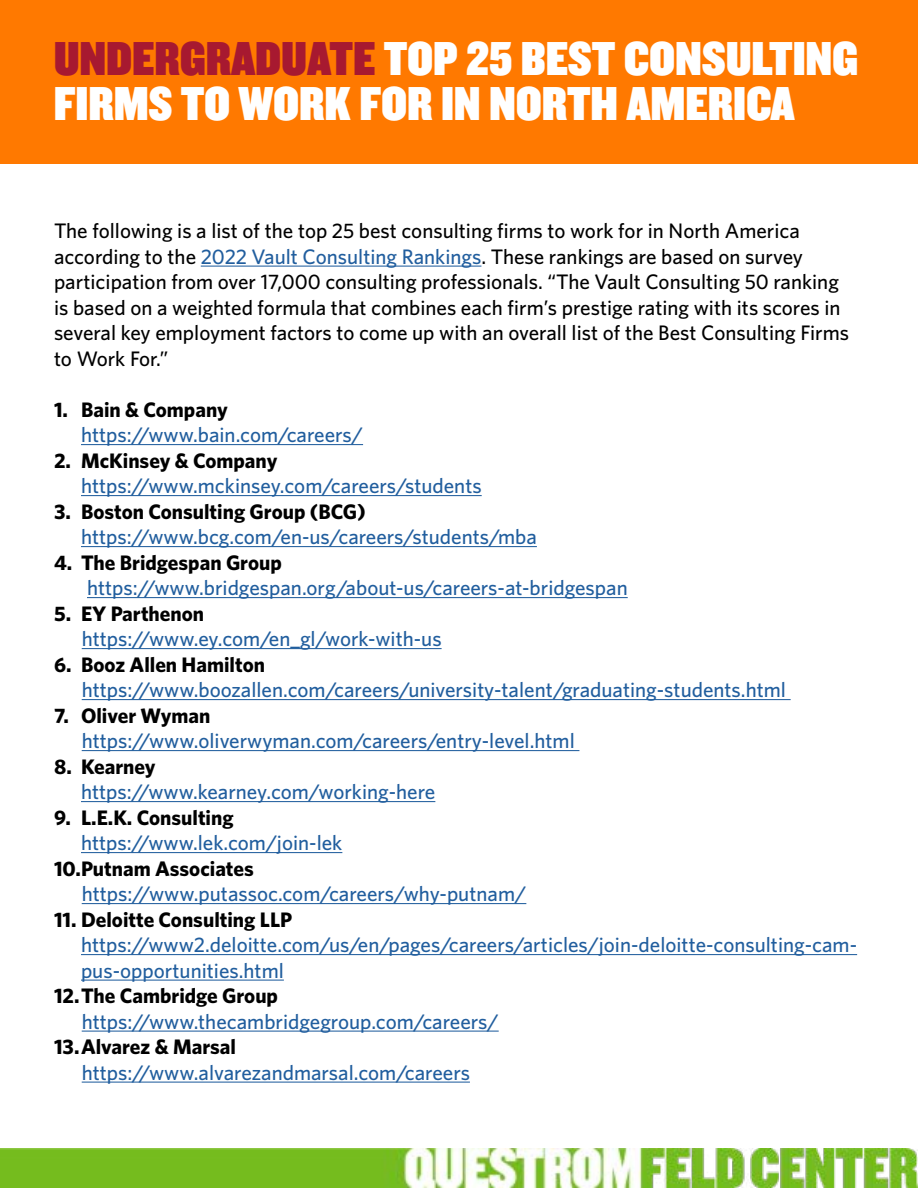
<style>
.page{position:relative;width:918px;height:1188px;background:#fff}
.page>*{position:absolute;margin:0;border:0;box-sizing:border-box;transform-origin:0 0}
.t1{font:49.5px/45px "Knockout HTF90 Ultmt Welterwt";letter-spacing:.01em;color:#fff}
.t2{font:500 21px/25.5px "Whitney";color:#215e9e}
.t3{font:500 21px/25.5px "Whitney";color:#000}
.t4{font:700 21px "Whitney";color:#000}
.s1{color:#a71930}
.s2{color:#215e9e}
</style>
<div class="page">
<img style="left:0;top:1148px;width:918px;height:40px">
<div style="left:0;top:0;width:918px;height:164px;background:#ff7900"></div>
<hr style="left:201px;top:266px;width:280px;height:1px;background:#215e9e">
<hr style="left:81px;top:444px;width:282px;height:1px;background:#215e9e">
<hr style="left:81px;top:495px;width:401px;height:1px;background:#215e9e">
<hr style="left:81px;top:546px;width:456px;height:1px;background:#215e9e">
<hr style="left:87px;top:597px;width:541px;height:1px;background:#215e9e">
<hr style="left:82px;top:648px;width:360px;height:1px;background:#215e9e">
<hr style="left:82px;top:699px;width:709px;height:1px;background:#215e9e">
<hr style="left:82px;top:750px;width:497px;height:1px;background:#215e9e">
<hr style="left:81px;top:801px;width:354px;height:1px;background:#215e9e">
<hr style="left:81px;top:852px;width:261px;height:1px;background:#215e9e">
<hr style="left:82px;top:903px;width:444px;height:1px;background:#215e9e">
<hr style="left:81px;top:954px;width:776px;height:1px;background:#215e9e">
<hr style="left:81px;top:980px;width:203px;height:1px;background:#215e9e">
<hr style="left:82px;top:1031px;width:417px;height:1px;background:#215e9e">
<hr style="left:82px;top:1082px;width:388px;height:1px;background:#215e9e">
<h1 class="t1" style="left:54px;top:37px;width:806px"><span class="s1">UNDERGRADUATE</span> TOP 25 BEST CONSULTING<br>FIRMS TO WORK FOR IN NORTH AMERICA</h1>
<p class="t3" style="left:54px;top:218px;width:797px">The following is a list of the top 25 best consulting firms to work for in North America according to the <span class="s2">2022 Vault Consulting Rankings</span>. These rankings are based on survey participation from over 17,000 consulting professionals. “The Vault Consulting 50 ranking is based on a weighted formula that combines each firm’s prestige rating with its scores in several key employment factors to come up with an overall list of the Best Consulting Firms to Work For.”</p>
<p class="t4" style="left:54px;top:396px;width:175px">1. Bain &amp; Company</p>
<p class="t2" style="left:81px;top:422px;width:284px">https://www.bain.com/careers/</p>
<p class="t4" style="left:54px;top:447px;width:225px">2. McKinsey &amp; Company</p>
<p class="t2" style="left:81px;top:473px;width:402px">https://www.mckinsey.com/careers/students</p>
<p class="t4" style="left:54px;top:498px;width:313px">3. Boston Consulting Group (BCG)</p>
<p class="t2" style="left:81px;top:524px;width:457px">https://www.bcg.com/en-us/careers/students/mba</p>
<p class="t4" style="left:54px;top:549px;width:229px">4. The Bridgespan Group</p>
<p class="t2" style="left:87px;top:575px;width:542px">https://www.bridgespan.org/about-us/careers-at-bridgespan</p>
<p class="t4" style="left:54px;top:600px;width:152px">5. EY Parthenon</p>
<p class="t2" style="left:82px;top:626px;width:361px">https://www.ey.com/en_gl/work-with-us</p>
<p class="t4" style="left:54px;top:651px;width:213px">6. Booz Allen Hamilton</p>
<p class="t2" style="left:82px;top:677px;width:706px">https://www.boozallen.com/careers/university-talent/graduating-students.html</p>
<p class="t4" style="left:54px;top:702px;width:158px">7. Oliver Wyman</p>
<p class="t2" style="left:82px;top:728px;width:495px">https://www.oliverwyman.com/careers/entry-level.html</p>
<p class="t4" style="left:54px;top:753px;width:103px">8. Kearney</p>
<p class="t2" style="left:81px;top:779px;width:356px">https://www.kearney.com/working-here</p>
<p class="t4" style="left:54px;top:804px;width:181px">9. L.E.K. Consulting</p>
<p class="t2" style="left:81px;top:830px;width:263px">https://www.lek.com/join-lek</p>
<p class="t4" style="left:54px;top:854px;width:201px">10.Putnam Associates</p>
<p class="t2" style="left:82px;top:881px;width:446px">https://www.putassoc.com/careers/why-putnam/</p>
<p class="t4" style="left:54px;top:905px;width:240px">11. Deloitte Consulting LLP</p>
<p class="t2" style="left:81px;top:932px;width:778px">https://www2.deloitte.com/us/en/pages/careers/articles/join-deloitte-consulting-cam&shy;pus-opportunities.html</p>
<p class="t4" style="left:54px;top:982px;width:226px">12.The Cambridge Group</p>
<p class="t2" style="left:82px;top:1008px;width:418px">https://www.thecambridgegroup.com/careers/</p>
<p class="t4" style="left:54px;top:1033px;width:184px">13.Alvarez &amp; Marsal</p>
<p class="t2" style="left:82px;top:1059px;width:390px">https://www.alvarezandmarsal.com/careers</p>
</div>
